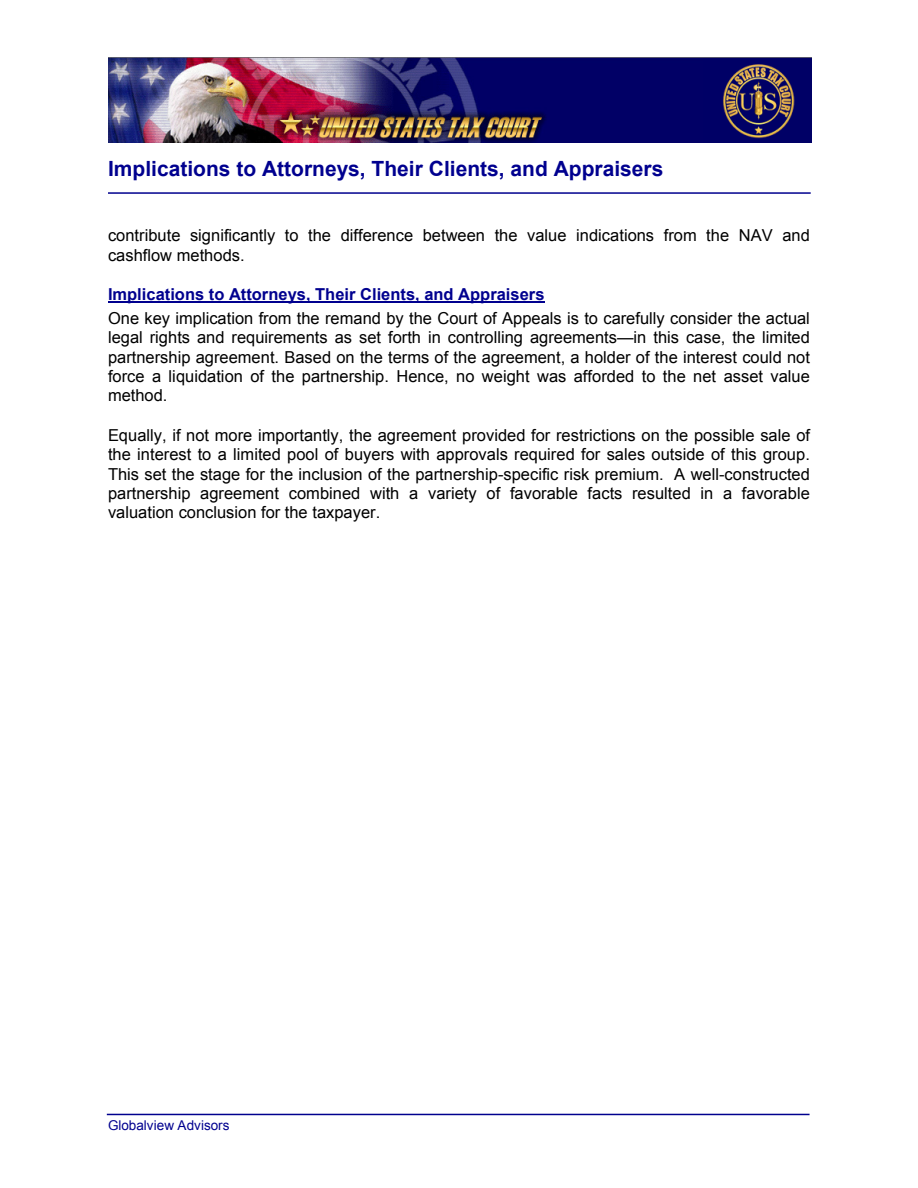
<style>
.page{position:relative;width:918px;height:1188px;background:#fff}
.page>*{position:absolute;margin:0;border:0;box-sizing:border-box;transform-origin:0 0}
.t1{font:700 21px "Arial";color:#00008f}
.t2{font:16.5px/19.5px "Arial";color:#000;text-align:justify}
.t3{font:700 16.5px "Arial";color:#00008f}
.t4{font:13.5px "Arial";color:#00008f}
</style>
<div class="page">
<img style="left:108px;top:57px;width:595px;height:85px">
<img style="left:703px;top:57px;width:108px;height:85px">
<hr style="left:108px;top:192px;width:703px;height:2px;background:#00008e">
<hr style="left:107px;top:1114px;width:703px;height:1px;background:#00008e">
<hr style="left:108px;top:301px;width:436px;height:2px;background:#00008f">
<p class="t1" style="left:108px;top:157px;width:557px">Implications to Attorneys, Their Clients, and Appraisers</p>
<p class="t2" style="left:108px;top:226px;width:703px">contribute significantly to the difference between the value indications from the NAV and cashflow methods.</p>
<p class="t3" style="left:108px;top:285px;width:438px">Implications to Attorneys, Their Clients, and Appraisers</p>
<p class="t2" style="left:108px;top:308px;width:704px">One key implication from the remand by the Court of Appeals is to carefully consider the actual legal rights and requirements as set forth in controlling agreements—in this case, the limited partnership agreement. Based on the terms of the agreement, a holder of the interest could not force a liquidation of the partnership. Hence, no weight was afforded to the net asset value method.</p>
<p class="t2" style="left:108px;top:425px;width:704px">Equally, if not more importantly, the agreement provided for restrictions on the possible sale of the interest to a limited pool of buyers with approvals required for sales outside of this group.<br>This set the stage for the inclusion of the partnership-specific risk premium. A well-constructed partnership agreement combined with a variety of favorable facts resulted in a favorable valuation conclusion for the taxpayer.</p>
<p class="t4" style="left:108px;top:1118px;width:123px">Globalview Advisors</p>
</div>
